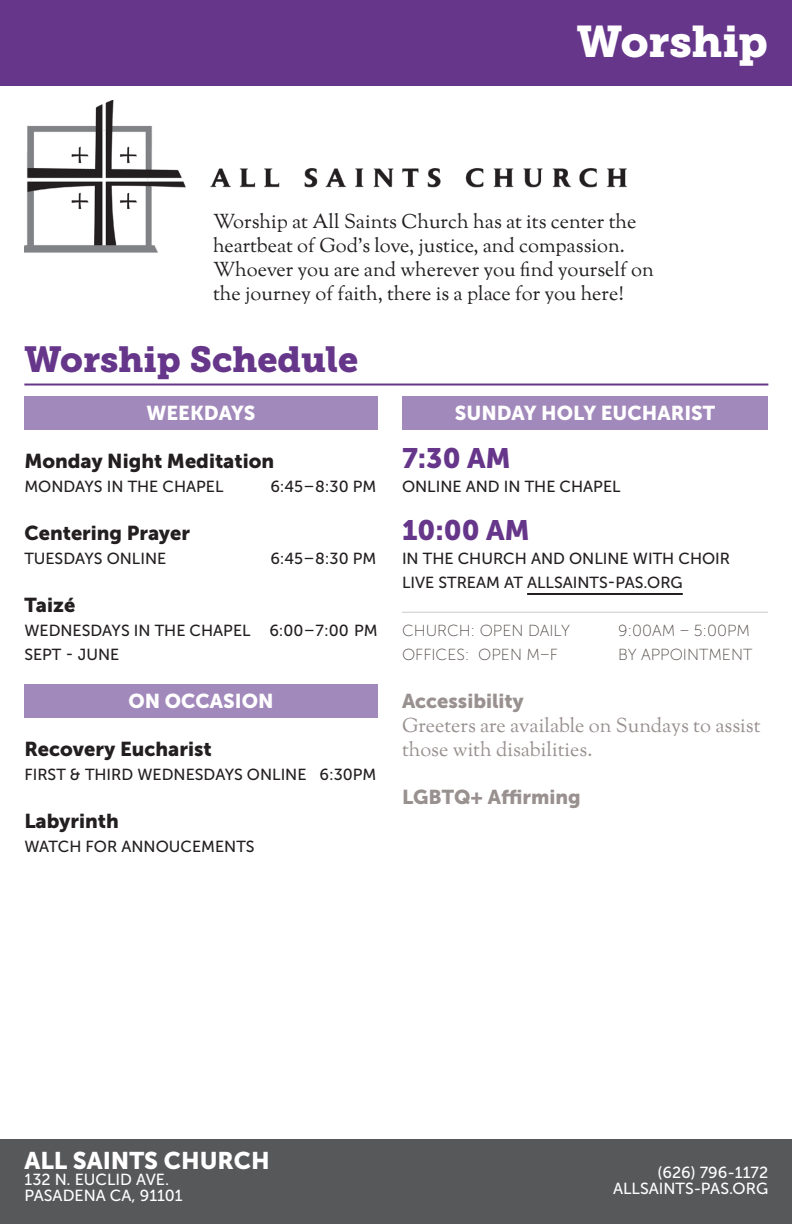
<style>
.page{position:relative;width:792px;height:1224px;background:#fff}
.page>*{position:absolute;margin:0;border:0;box-sizing:border-box;transform-origin:0 0}
.H1_Title{font:44px "Museo Slab 900";color:#fff}
.H2_Section_Heading{font:36px "Museo Slab 900";color:#66368a}
.Event_Headline{font:28px "Museo Sans 900";color:#66368a}
.Body{font:24px "Museo Sans 900";color:#fff}
.Body-2{font:20px/24px "OFL Goudy St M";color:#231f20}
.Event_Headline-2{font:20px "Museo Sans 900";color:#231f20}
.Body-3{font:20px/24px "OFL Goudy St M";color:#999190}
.List_Headline{font:20px "Museo Sans 900";color:#fff}
.Event_Headline-3{font:20px "Museo Sans 900";color:#999190}
.Time_Information{font:16px/24px "Museo Sans 500";color:#231f20}
.Body-4{font:16px "Museo Sans 500";color:#fff}
.Body-5{font:16px "Museo Sans 100";color:#524a47}
</style>
<div class="page">
<img style="left:24px;top:101px;width:603px;height:152px">
<hr style="left:24px;top:384px;width:744px;height:2px;background:#66368a">
<div style="left:0;top:1139px;width:792px;height:85px;background:#57585a"></div>
<div style="left:402px;top:396px;width:366px;height:34px;background:#a289bb"></div>
<hr style="left:527px;top:593px;width:156px;height:2px;background:#231f20">
<hr style="left:402px;top:612px;width:366px;height:1px;background:#cdc9c8">
<div style="left:0;top:0;width:792px;height:85px;background:#66368a"></div>
<div style="left:24px;top:396px;width:354px;height:34px;background:#a289bb"></div>
<div style="left:24px;top:684px;width:354px;height:34px;background:#a289bb"></div>
<p class="H1_Title" style="left:577px;top:16px;width:193px">Worship</p>
<p class="Body-2" style="left:213px;top:211px;width:443px">Worship at All Saints Church has at its center the heartbeat of God’s love, justice, and compassion.<br>Whoever you are and wherever you find yourself on the journey of faith, there is a place for you here!</p>
<p class="H2_Section_Heading" style="left:24px;top:338px;width:336px">Worship Schedule</p>
<p class="List_Headline" style="left:147px;top:402px;width:110px">WEEKDAYS</p>
<p class="Event_Headline-2" style="left:24px;top:450px;width:251px">Monday Night Meditation</p>
<p class="Time_Information" style="left:24px;top:475px;width:201px">MONDAYS IN THE CHAPEL</p>
<p class="Time_Information" style="left:270px;top:475px;width:107px">6:45–8:30 PM</p>
<p class="Event_Headline-2" style="left:24px;top:522px;width:167px">Centering Prayer</p>
<p class="Time_Information" style="left:24px;top:547px;width:144px">TUESDAYS ONLINE</p>
<p class="Time_Information" style="left:270px;top:547px;width:107px">6:45–8:30 PM</p>
<p class="Event_Headline-2" style="left:24px;top:594px;width:52px">Taizé</p>
<p class="Time_Information" style="left:24px;top:619px;width:355px">WEDNESDAYS IN THE CHAPEL 6:00–7:00 PM<br>SEPT - JUNE</p>
<p class="List_Headline" style="left:129px;top:690px;width:146px">ON OCCASION</p>
<p class="Event_Headline-2" style="left:24px;top:738px;width:189px">Recovery Eucharist</p>
<p class="Time_Information" style="left:24px;top:763px;width:353px">FIRST &amp; THIRD WEDNESDAYS ONLINE 6:30PM</p>
<p class="Event_Headline-2" style="left:24px;top:810px;width:96px">Labyrinth</p>
<p class="Time_Information" style="left:24px;top:835px;width:232px">WATCH FOR ANNOUCEMENTS</p>
<p class="List_Headline" style="left:455px;top:402px;width:262px">SUNDAY HOLY EUCHARIST</p>
<p class="Event_Headline" style="left:402px;top:442px;width:110px">7:30 AM</p>
<p class="Time_Information" style="left:402px;top:475px;width:220px">ONLINE AND IN THE CHAPEL</p>
<p class="Event_Headline" style="left:402px;top:514px;width:129px">10:00 AM</p>
<p class="Time_Information" style="left:402px;top:547px;width:330px">IN THE CHURCH AND ONLINE WITH CHOIR<br>LIVE STREAM AT ALLSAINTS-PAS.ORG</p>
<p class="Body-5" style="left:402px;top:622px;width:169px">CHURCH: OPEN DAILY</p>
<p class="Body-5" style="left:618px;top:622px;width:134px">9:00AM – 5:00PM</p>
<p class="Body-5" style="left:402px;top:646px;width:157px">OFFICES: OPEN M–F</p>
<p class="Body-5" style="left:618px;top:646px;width:136px">BY APPOINTMENT</p>
<p class="Event_Headline-3" style="left:402px;top:690px;width:123px">Accessibility</p>
<p class="Body-3" style="left:402px;top:715px;width:360px">Greeters are available on Sundays to assist those with disabilities.</p>
<p class="Event_Headline-3" style="left:402px;top:786px;width:180px">LGBTQ+ Affirming</p>
<p class="Body" style="left:25px;top:1147px;width:247px">ALL SAINTS CHURCH</p>
<p class="Body-4" style="left:25px;top:1170px;width:146px">132 N. EUCLID AVE.</p>
<p class="Body-4" style="left:25px;top:1186px;width:160px">PASADENA CA, 91101</p>
<p class="Body-4" style="left:658px;top:1164px;width:112px">(626) 796-1172</p>
<p class="Body-4" style="left:613px;top:1180px;width:157px">ALLSAINTS-PAS.ORG</p>
</div>
